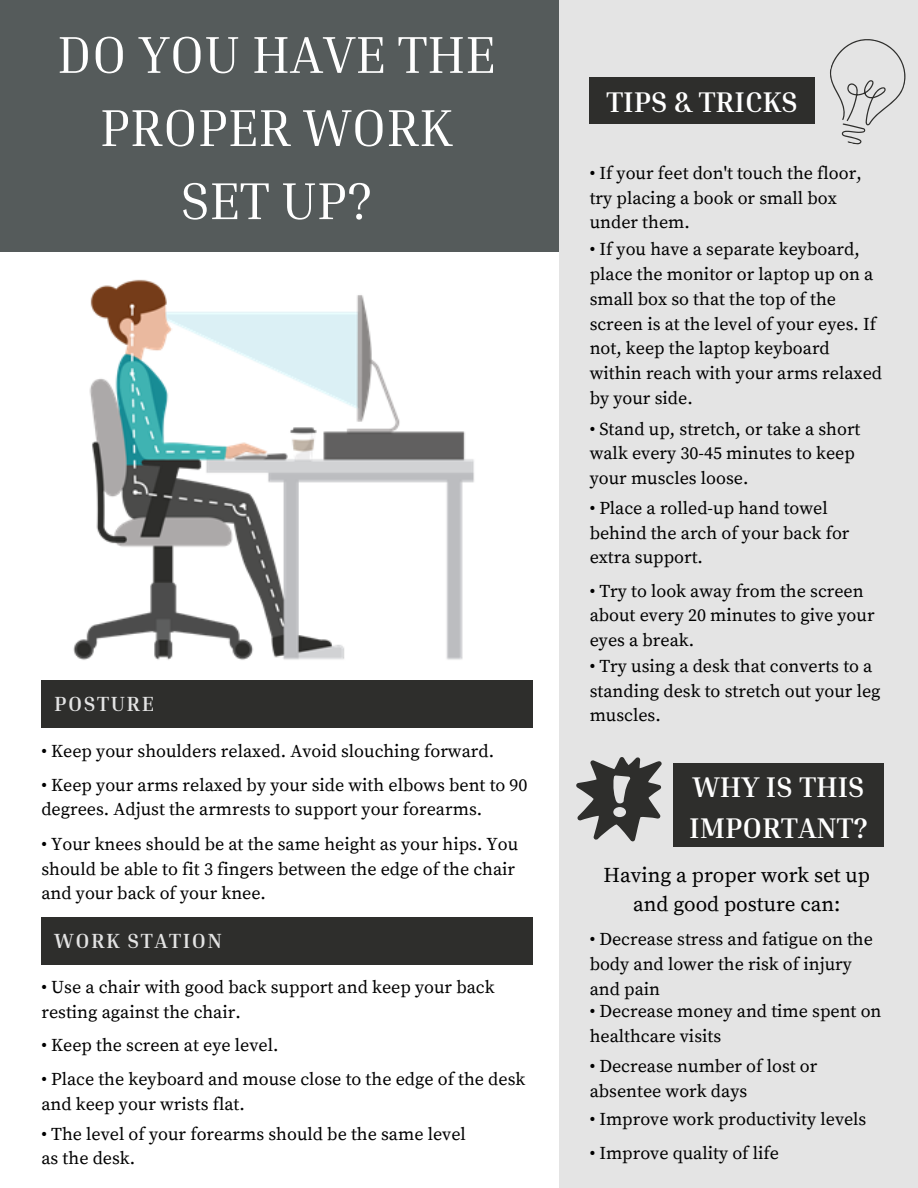
<style>
.page{position:relative;width:918px;height:1188px;background:#fff}
.page>*{position:absolute;margin:0;border:0;box-sizing:border-box;transform-origin:0 0}
.t1{font:52.5px/73.2px "Inria Serif";color:#fff;text-align:center}
.t2{font:700 29.1px/40.7px "Inria Serif";color:#fff}
.t3{font:21px/29.2px "Source Serif Pro";color:#000;text-align:center}
.t4{font:700 21px "Inria Serif";letter-spacing:.07em;color:#e4e4e4}
.t5{font:18px/24.8px "Source Serif Pro";color:#000}
</style>
<div class="page">
<div style="left:0;top:0;width:607px;height:252px;background:#555b5b"></div>
<div style="left:559px;top:0;width:359px;height:1188px;background:#e4e4e4"></div>
<div style="left:41px;top:680px;width:492px;height:47px;background:#2e2e2c"></div>
<img style="left:73px;top:279px;width:401px;height:381px">
<div style="left:41px;top:917px;width:492px;height:47px;background:#2e2e2c"></div>
<div style="left:590px;top:77px;width:225px;height:47px;background:#2e2e2c"></div>
<svg style="left:576px;top:757px;width:86px;height:84px"></svg>
<svg style="left:830px;top:39px;width:76px;height:106px"></svg>
<div style="left:673px;top:763px;width:211px;height:83px;background:#2e2e2c"></div>
<p class="t1" style="left:57px;top:16px;width:440px">DO YOU HAVE THE<br>PROPER WORK<br>SET UP?</p>
<p class="t4" style="left:54px;top:691px;width:102px">POSTURE</p>
<p class="t5" style="left:41px;top:739px;width:454px">• Keep your shoulders relaxed. Avoid slouching forward.</p>
<p class="t5" style="left:41px;top:773px;width:488px">• Keep your arms relaxed by your side with elbows bent to 90 degrees. Adjust the armrests to support your forearms.</p>
<p class="t5" style="left:41px;top:832px;width:478px">• Your knees should be at the same height as your hips. You should be able to fit 3 fingers between the edge of the chair and your back of your knee.</p>
<p class="t4" style="left:54px;top:928px;width:169px">WORK STATION</p>
<p class="t5" style="left:41px;top:976px;width:455px">• Use a chair with good back support and keep your back resting against the chair.</p>
<p class="t5" style="left:41px;top:1033px;width:239px">• Keep the screen at eye level.</p>
<p class="t5" style="left:41px;top:1068px;width:485px">• Place the keyboard and mouse close to the edge of the desk and keep your wrists flat.</p>
<p class="t5" style="left:41px;top:1122px;width:426px">• The level of your forearms should be the same level as the desk.</p>
<p class="t2" style="left:607px;top:81px;width:193px">TIPS &amp; TRICKS</p>
<p class="t5" style="left:590px;top:161px;width:274px">• If your feet don't touch the floor, try placing a book or small box under them.</p>
<p class="t5" style="left:590px;top:238px;width:294px">• If you have a separate keyboard, place the monitor or laptop up on a small box so that the top of the screen is at the level of your eyes. If not, keep the laptop keyboard within reach with your arms relaxed by your side.</p>
<p class="t5" style="left:590px;top:417px;width:272px">• Stand up, stretch, or take a short walk every 30-45 minutes to keep your muscles loose.</p>
<p class="t5" style="left:590px;top:496px;width:261px">• Place a rolled-up hand towel behind the arch of your back for extra support.</p>
<p class="t5" style="left:590px;top:579px;width:286px">• Try to look away from the screen about every 20 minutes to give your eyes a break.</p>
<p class="t5" style="left:590px;top:654px;width:292px">• Try using a desk that converts to a standing desk to stretch out your leg muscles.</p>
<p class="t2" style="left:689px;top:766px;width:180px">WHY IS THIS<br>IMPORTANT?</p>
<p class="t3" style="left:604px;top:861px;width:268px">Having a proper work set up and good posture can:</p>
<p class="t5" style="left:590px;top:928px;width:285px">• Decrease stress and fatigue on the body and lower the risk of injury and pain</p>
<p class="t5" style="left:590px;top:1000px;width:293px">• Decrease money and time spent on healthcare visits</p>
<p class="t5" style="left:590px;top:1055px;width:229px">• Decrease number of lost or absentee work days</p>
<p class="t5" style="left:590px;top:1108px;width:278px">• Improve work productivity levels</p>
<p class="t5" style="left:590px;top:1141px;width:191px">• Improve quality of life</p>
</div>
